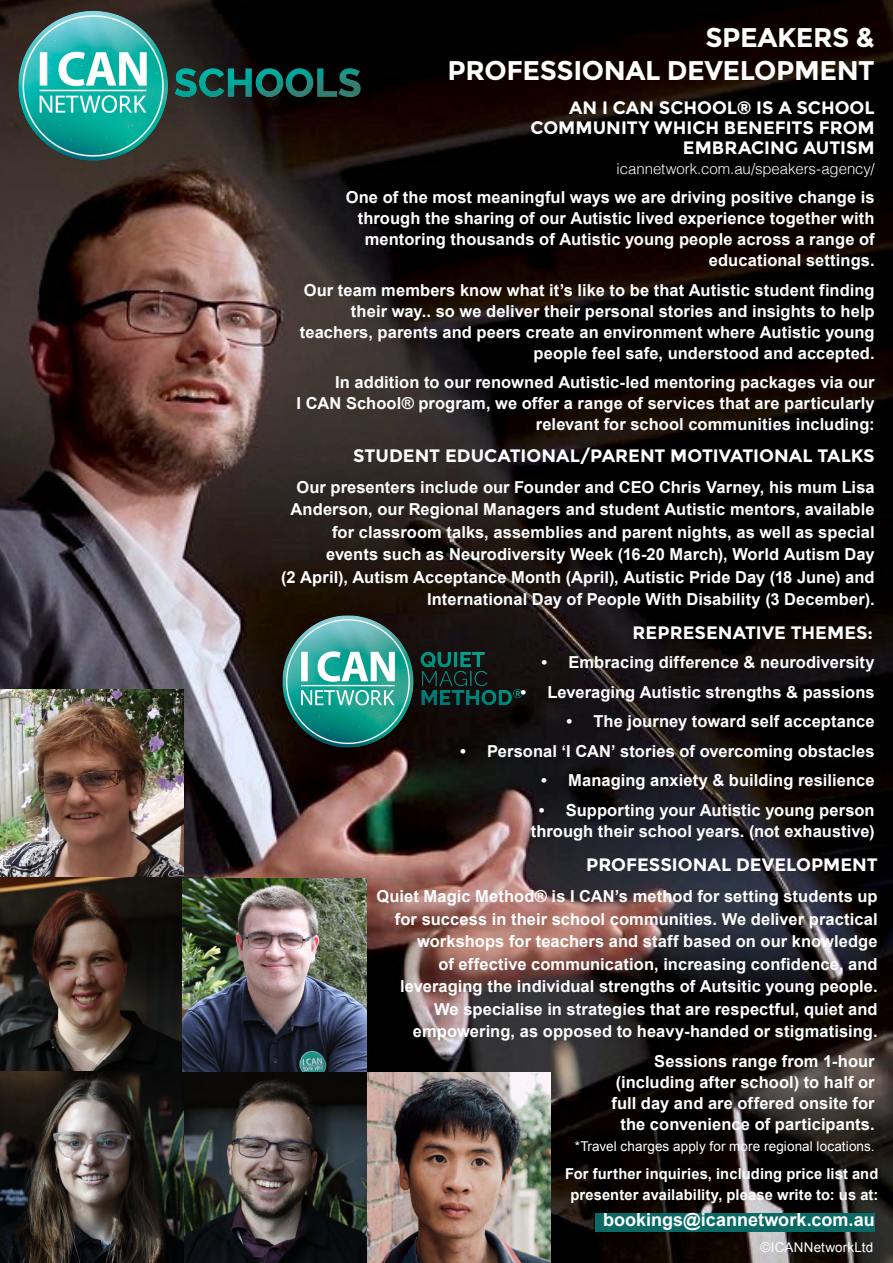
<style>
.page{position:relative;width:893px;height:1263px;background:#fff}
.page>*{position:absolute;margin:0;border:0;box-sizing:border-box;transform-origin:0 0}
.Main_Headline{font:700 27px/32.4px "Montserrat";letter-spacing:-.015em;color:#fff;text-align:right}
.Body_Copy_10_12_-_Sp{font:700 18px/19.8px "Montserrat";color:#fff;text-align:right}
.Body_Copy_10_12_-_Sp-2{font:700 18px "Arial";color:#fff}
.Body_Copy_10_12_-_Sp-3{font:700 16.5px/21px "Arial";letter-spacing:.005em;color:#fff;text-align:right}
.Body_Copy_10_12_-_Sp-4{font:700 15px/21px "Arial";letter-spacing:.01em;color:#fff;text-align:center}
.Body_Copy_10_12_-_Sp-5{font:300 15px "Helvetica";letter-spacing:-.005em;color:#fff}
.Body_Copy_10_12_-_Sp-6{font:13.5px "Arial";letter-spacing:.01em;color:#fff}
</style>
<div class="page">
<img style="left:0;top:0;width:893px;height:1263px">
<img style="left:0;top:0;width:391px;height:172px">
<img style="left:276px;top:614px;width:254px;height:135px">
<img style="left:0;top:1070px;width:367px;height:193px">
<img style="left:0;top:690px;width:184px;height:380px">
<img style="left:183px;top:878px;width:184px;height:193px">
<img style="left:368px;top:1072px;width:183px;height:191px">
<div style="left:595px;top:1213px;width:280px;height:19px;background:#0b6a65"></div>
<p class="Main_Headline" style="left:448px;top:22px;width:429px">SPEAKERS &amp;<br>PROFESSIONAL DEVELOPMENT</p>
<p class="Body_Copy_10_12_-_Sp" style="left:531px;top:98px;width:346px">AN I CAN SCHOOL® IS A SCHOOL<br>COMMUNITY WHICH BENEFITS FROM<br>EMBRACING AUTISM</p>
<p class="Body_Copy_10_12_-_Sp-5" style="left:617px;top:156px;width:260px">icannetwork.com.au/speakers-agency/</p>
<p class="Body_Copy_10_12_-_Sp-3" style="left:346px;top:187px;width:530px">One of the most meaningful ways we are driving positive change is through the sharing of our Autistic lived experience together with mentoring thousands of Autistic young people across a range of educational settings.</p>
<p class="Body_Copy_10_12_-_Sp-3" style="left:300px;top:280px;width:576px">Our team members know what it’s like to be that Autistic student finding their way.. so we deliver their personal stories and insights to help teachers, parents and peers create an environment where Autistic young people feel safe, understood and accepted.</p>
<p class="Body_Copy_10_12_-_Sp-3" style="left:297px;top:372px;width:580px">In addition to our renowned Autistic-led mentoring packages via our<br>I CAN School® program, we offer a range of services that are particularly relevant for school communities including:</p>
<p class="Body_Copy_10_12_-_Sp" style="left:353px;top:445px;width:523px">STUDENT EDUCATIONAL/PARENT MOTIVATIONAL TALKS</p>
<p class="Body_Copy_10_12_-_Sp-3" style="left:281px;top:476px;width:595px;line-height:22.5px">Our presenters include our Founder and CEO Chris Varney, his mum Lisa Anderson, our Regional Managers and student Autistic mentors, available for classroom talks, assemblies and parent nights, as well as special events such as Neurodiversity Week (16-20 March), World Autism Day<br>(2 April), Autism Acceptance Month (April), Autistic Pride Day (18 June) and International Day of People With Disability (3 December).</p>
<p class="Body_Copy_10_12_-_Sp" style="left:633px;top:622px;width:242px">REPRESENATIVE THEMES:</p>
<p class="Body_Copy_10_12_-_Sp-3" style="left:541px;top:652px;width:335px">• Embracing difference &amp; neurodiversity</p>
<p class="Body_Copy_10_12_-_Sp-3" style="left:520px;top:682px;width:356px">• Leveraging Autistic strengths &amp; passions</p>
<p class="Body_Copy_10_12_-_Sp-3" style="left:566px;top:711px;width:310px">• The journey toward self acceptance</p>
<p class="Body_Copy_10_12_-_Sp-3" style="left:460px;top:741px;width:416px">• Personal ‘I CAN’ stories of overcoming obstacles</p>
<p class="Body_Copy_10_12_-_Sp-3" style="left:541px;top:770px;width:335px">• Managing anxiety &amp; building resilience</p>
<p class="Body_Copy_10_12_-_Sp-3" style="left:531px;top:800px;width:346px;text-align:center">• Supporting your Autistic young person through their school years. (not exhaustive)</p>
<p class="Body_Copy_10_12_-_Sp" style="left:586px;top:855px;width:293px">PROFESSIONAL DEVELOPMENT</p>
<p class="Body_Copy_10_12_-_Sp-3" style="left:376px;top:886px;width:503px;line-height:22.5px">Quiet Magic Method® is I CAN’s method for setting students up for success in their school communities. We deliver practical workshops for teachers and staff based on our knowledge<br>of effective communication, increasing confidence, and leveraging the individual strengths of Autsitic young people.<br>We specialise in strategies that are respectful, quiet and empowering, as opposed to heavy-handed or stigmatising.</p>
<p class="Body_Copy_10_12_-_Sp-3" style="left:612px;top:1051px;width:265px">Sessions range from 1-hour (including after school) to half or full day and are offered onsite for the convenience of participants.</p>
<p class="Body_Copy_10_12_-_Sp-6" style="left:575px;top:1137px;width:301px">*Travel charges apply for more regional locations.</p>
<p class="Body_Copy_10_12_-_Sp-4" style="left:565px;top:1164px;width:315px">For further inquiries, including price list and presenter availability, please write to: us at:</p>
<p class="Body_Copy_10_12_-_Sp-2" style="left:603px;top:1208px;width:273px">bookings@icannetwork.com.au</p>
<p class="Body_Copy_10_12_-_Sp-6" style="left:760px;top:1238px;width:114px">©ICANNetworkLtd</p>
</div>
